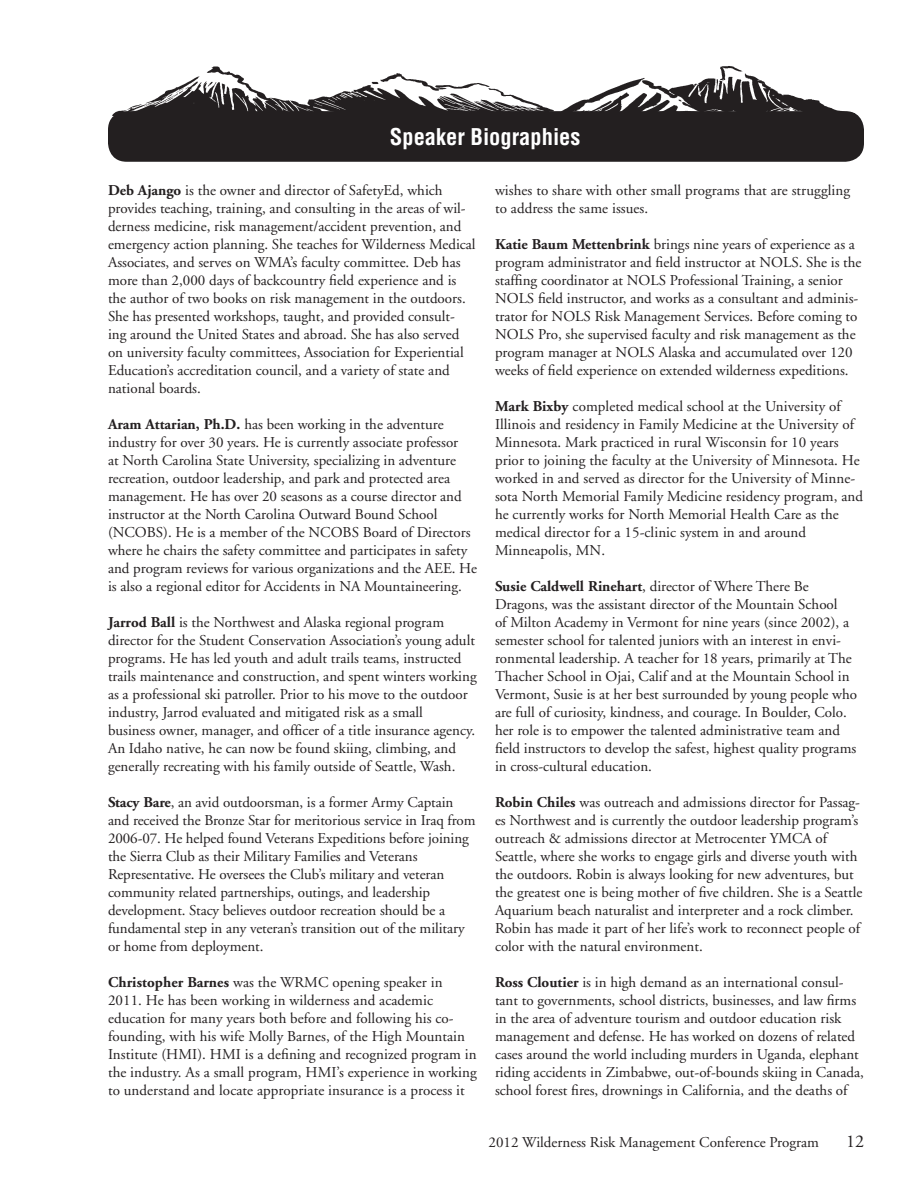
<style>
.page{position:relative;width:918px;height:1188px;background:#fff}
.page>*{position:absolute;margin:0;border:0;box-sizing:border-box;transform-origin:0 0}
.t1{font:700 condensed 22.5px "Helvetica LT";color:#fff}
.t2{font:18px "Adobe Garamond";color:#231f20}
.t3{font:15px/18px "Adobe Garamond";color:#231f20}
.s1{font-weight:700}
</style>
<div class="page">
<img style="left:112px;top:66px;width:742px;height:50px">
<div style="left:108px;top:111px;width:756px;height:51px;background:#231f20;border-radius:19px"></div>
<h1 class="t1" style="left:390px;top:123px;width:192px">Speaker Biographies</h1>
<p class="t3" style="left:108px;top:182px;width:369px"><span class="s1">Deb Ajango</span> is the owner and director of SafetyEd, which provides teaching, training, and consulting in the areas of wil&shy;derness medicine, risk management/accident prevention, and emergency action planning. She teaches for Wilderness Medical Associates, and serves on WMA’s faculty committee. Deb has more than 2,000 days of backcountry field experience and is the author of two books on risk management in the outdoors.<br>She has presented workshops, taught, and provided consult&shy;ing around the United States and abroad. She has also served on university faculty committees, Association for Experiential Education’s accreditation council, and a variety of state and national boards.</p>
<p class="t3" style="left:108px;top:416px;width:370px"><span class="s1">Aram Attarian, Ph.D.</span> has been working in the adventure industry for over 30 years. He is currently associate professor<br>at North Carolina State University, specializing in adventure recreation, outdoor leadership, and park and protected area management. He has over 20 seasons as a course director and instructor at the North Carolina Outward Bound School (NCOBS). He is a member of the NCOBS Board of Directors where he chairs the safety committee and participates in safety and program reviews for various organizations and the AEE. He is also a regional editor for Accidents in NA Mountaineering.</p>
<p class="t3" style="left:108px;top:614px;width:370px"><span class="s1">Jarrod Ball</span> is the Northwest and Alaska regional program director for the Student Conservation Association’s young adult programs. He has led youth and adult trails teams, instructed trails maintenance and construction, and spent winters working as a professional ski patroller. Prior to his move to the outdoor industry, Jarrod evaluated and mitigated risk as a small<br>business owner, manager, and officer of a title insurance agency.<br>An Idaho native, he can now be found skiing, climbing, and generally recreating with his family outside of Seattle, Wash.</p>
<p class="t3" style="left:108px;top:794px;width:369px"><span class="s1">Stacy Bare</span>, an avid outdoorsman, is a former Army Captain and received the Bronze Star for meritorious service in Iraq from 2006-07. He helped found Veterans Expeditions before joining the Sierra Club as their Military Families and Veterans Representative. He oversees the Club’s military and veteran community related partnerships, outings, and leadership development. Stacy believes outdoor recreation should be a fundamental step in any veteran’s transition out of the military or home from deployment.</p>
<p class="t3" style="left:108px;top:974px;width:370px"><span class="s1">Christopher Barnes</span> was the WRMC opening speaker in 2011. He has been working in wilderness and academic education for many years both before and following his co&shy;founding, with his wife Molly Barnes, of the High Mountain Institute (HMI). HMI is a defining and recognized program in the industry. As a small program, HMI’s experience in working to understand and locate appropriate insurance is a process it</p>
<p class="t3" style="left:495px;top:182px;width:357px">wishes to share with other small programs that are struggling to address the same issues.</p>
<p class="t3" style="left:495px;top:236px;width:368px"><span class="s1">Katie Baum Mettenbrink</span> brings nine years of experience as a program administrator and field instructor at NOLS. She is the staffing coordinator at NOLS Professional Training, a senior NOLS field instructor, and works as a consultant and adminis&shy;trator for NOLS Risk Management Services. Before coming to NOLS Pro, she supervised faculty and risk management as the program manager at NOLS Alaska and accumulated over 120 weeks of field experience on extended wilderness expeditions.</p>
<p class="t3" style="left:495px;top:398px;width:370px"><span class="s1">Mark Bixby</span> completed medical school at the University of Illinois and residency in Family Medicine at the University of Minnesota. Mark practiced in rural Wisconsin for 10 years prior to joining the faculty at the University of Minnesota. He worked in and served as director for the University of Minne&shy;sota North Memorial Family Medicine residency program, and he currently works for North Memorial Health Care as the medical director for a 15-clinic system in and around Minneapolis, MN.</p>
<p class="t3" style="left:495px;top:578px;width:364px"><span class="s1">Susie Caldwell Rinehart</span>, director of Where There Be Dragons, was the assistant director of the Mountain School<br>of Milton Academy in Vermont for nine years (since 2002), a semester school for talented juniors with an interest in envi&shy;ronmental leadership. A teacher for 18 years, primarily at The Thacher School in Ojai, Calif and at the Mountain School in Vermont, Susie is at her best surrounded by young people who are full of curiosity, kindness, and courage. In Boulder, Colo. her role is to empower the talented administrative team and field instructors to develop the safest, highest quality programs in cross-cultural education.</p>
<p class="t3" style="left:495px;top:794px;width:369px"><span class="s1">Robin Chiles</span> was outreach and admissions director for Passag&shy;es Northwest and is currently the outdoor leadership program’s outreach &amp; admissions director at Metrocenter YMCA of Seattle, where she works to engage girls and diverse youth with the outdoors. Robin is always looking for new adventures, but the greatest one is being mother of five children. She is a Seattle Aquarium beach naturalist and interpreter and a rock climber.<br>Robin has made it part of her life’s work to reconnect people of color with the natural environment.</p>
<p class="t3" style="left:495px;top:974px;width:370px"><span class="s1">Ross Cloutier</span> is in high demand as an international consul&shy;tant to governments, school districts, businesses, and law firms in the area of adventure tourism and outdoor education risk management and defense. He has worked on dozens of related cases around the world including murders in Uganda, elephant riding accidents in Zimbabwe, out-of-bounds skiing in Canada, school forest fires, drownings in California, and the deaths of</p>
<p class="t3" style="left:489px;top:1134px;width:332px">2012 Wilderness Risk Management Conference Program</p>
<p class="t2" style="left:846px;top:1132px;width:19px">12</p>
</div>
